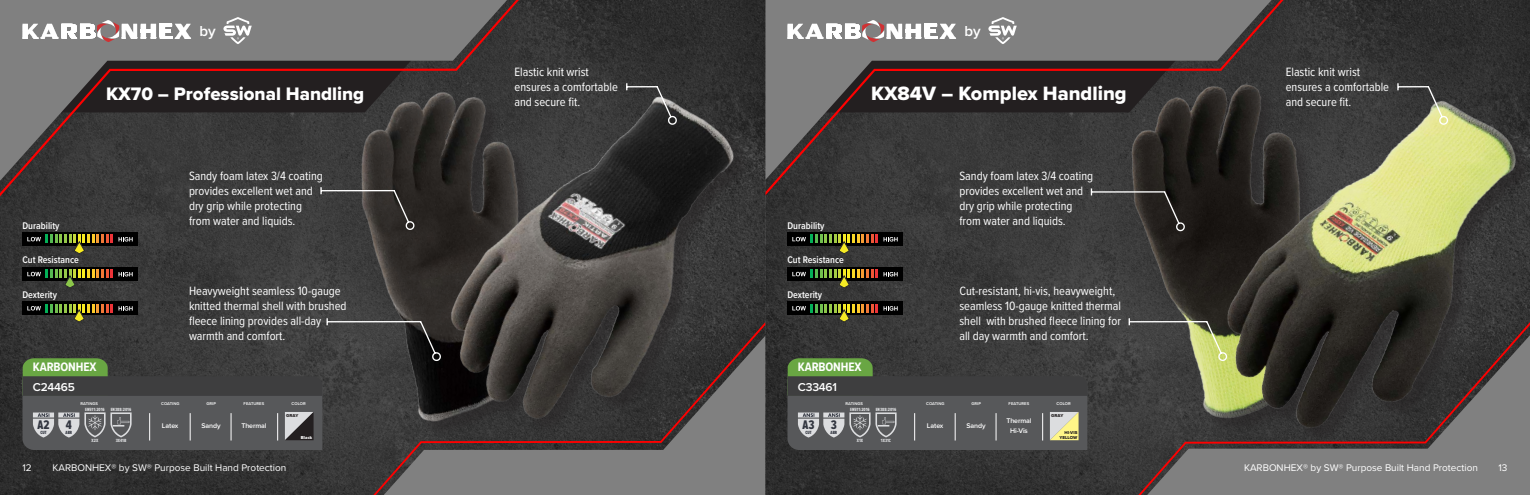
<style>
.page{position:relative;width:1530px;height:495px;background:#fff}
.page>*{position:absolute;margin:0;border:0;box-sizing:border-box;transform-origin:0 0}
.t1{font:20px "Proxima Nova Extrabld";color:#fff}
.t2{font:18.75px "Proxima Nova Extrabld";color:#fff}
.t3{font:600 15px "Proxima Nova";color:#fff}
.t4{font:13px "Proxima Nova Ex Cn Extrabld";color:#323640}
.t5{font:700 12.75px "Proxima Nova Cond";letter-spacing:-.01em;color:#fff}
.t6{font:12.5px/15px "Proxima Nova Cond";color:#fff}
.t7{font:600 11.88px "Proxima Nova";letter-spacing:-.02em;color:#fff}
.t8{font:10px "Proxima Nova";color:#fff}
.t9{font:600 10px "Proxima Nova Cond";color:#fff}
.t10{font:600 7px/10.2px "Proxima Nova";letter-spacing:-.01em;color:#fff;text-align:center}
.t11{font:4.75px "Proxima Nova Ex Cn Extrabld";color:#dcdddf}
.t12{font:4.75px "Proxima Nova Ex Cn Extrabld";color:#323640}
.t13{font:4.5px/4.5px "Proxima Nova Extrabld";letter-spacing:.01em;color:#231f20;text-align:right}
.t14{font:4.5px "Proxima Nova Extrabld";letter-spacing:.01em;color:#fff}
.t15{font:600 4.25px "Proxima Nova";letter-spacing:.01em;color:#fff}
</style>
<div class="page">
<img style="left:0;top:0;width:1530px;height:495px">
<svg style="left:369px;top:445px;width:396px;height:50px;background:#767575"></svg>
<svg style="left:0;top:0;width:528px;height:208px;background:#383838"></svg>
<svg style="left:0;top:0;width:517px;height:193px;background:#524f4f"></svg>
<svg style="left:1133px;top:432px;width:397px;height:63px;background:#787676"></svg>
<svg style="left:799px;top:0;width:494px;height:195px;background:#393838"></svg>
<svg style="left:765px;top:0;width:516px;height:180px;background:#525050"></svg>
<svg style="left:19px;top:17px;width:410px;height:95px;background:#665f5f"></svg>
<svg style="left:784px;top:17px;width:409px;height:95px;background:#655f5f"></svg>
<div style="left:22px;top:232px;width:116px;height:14px;background:#000"></div>
<svg style="left:119px;top:237px;width:14px;height:5px"></svg>
<div style="left:22px;top:267px;width:116px;height:14px;background:#000"></div>
<svg style="left:119px;top:272px;width:14px;height:4px"></svg>
<div style="left:22px;top:301px;width:116px;height:14px;background:#000"></div>
<div style="left:788px;top:232px;width:115px;height:14px;background:#000"></div>
<svg style="left:884px;top:237px;width:14px;height:5px"></svg>
<div style="left:788px;top:267px;width:115px;height:14px;background:#000"></div>
<svg style="left:884px;top:272px;width:14px;height:4px"></svg>
<div style="left:788px;top:301px;width:115px;height:14px;background:#000"></div>
<svg style="left:884px;top:306px;width:14px;height:5px"></svg>
<img style="left:337px;top:74px;width:232px;height:230px">
<img style="left:399px;top:76px;width:400px;height:369px">
<img style="left:1107px;top:66px;width:252px;height:366px">
<img style="left:1177px;top:78px;width:353px;height:373px">
<svg style="left:788px;top:358px;width:299px;height:92px;background:#585c56"></svg>
<svg style="left:626px;top:83px;width:51px;height:42px;background:#484747"></svg>
<svg style="left:1397px;top:83px;width:51px;height:42px;background:#606054"></svg>
<svg style="left:320px;top:187px;width:94px;height:43px;background:#413f3d"></svg>
<svg style="left:1091px;top:188px;width:94px;height:43px;background:#3a3937"></svg>
<svg style="left:1129px;top:318px;width:98px;height:43px;background:#6a6d55"></svg>
<svg style="left:27px;top:234px;width:86px;height:21px"></svg>
<svg style="left:792px;top:234px;width:86px;height:21px"></svg>
<svg style="left:22px;top:304px;width:419px;height:146px;background:#474946"></svg>
<svg style="left:792px;top:304px;width:86px;height:19px"></svg>
<svg style="left:27px;top:269px;width:86px;height:20px"></svg>
<svg style="left:792px;top:269px;width:86px;height:20px"></svg>
<p class="t3" style="left:200px;top:20px;width:18px">by</p>
<p class="t3" style="left:965px;top:20px;width:18px">by</p>
<p class="t9" style="left:22px;top:218px;width:39px">Durability</p>
<p class="t9" style="left:22px;top:253px;width:58px">Cut Resistance</p>
<p class="t9" style="left:22px;top:287px;width:36px">Dexterity</p>
<p class="t6" style="left:515px;top:63px;width:105px">Elastic knit wrist ensures a comfortable and secure fit.</p>
<p class="t6" style="left:1286px;top:63px;width:105px">Elastic knit wrist ensures a comfortable and secure fit.</p>
<p class="t2" style="left:106px;top:79px;width:260px">KX70 – Professional Handling</p>
<p class="t1" style="left:871px;top:79px;width:257px">KX84V – Komplex Handling</p>
<p class="t6" style="left:189px;top:168px;width:135px">Sandy foam latex 3/4 coating provides excellent wet and dry grip while protecting from water and liquids.</p>
<p class="t6" style="left:959px;top:168px;width:135px">Sandy foam latex 3/4 coating provides excellent wet and dry grip while protecting from water and liquids.</p>
<p class="t9" style="left:788px;top:218px;width:39px">Durability</p>
<p class="t9" style="left:788px;top:253px;width:58px">Cut Resistance</p>
<p class="t9" style="left:788px;top:287px;width:36px">Dexterity</p>
<p class="t6" style="left:189px;top:283px;width:159px">Heavyweight seamless 10-gauge knitted thermal shell with brushed fleece lining provides all-day warmth and comfort.</p>
<p class="t6" style="left:959px;top:283px;width:163px">Cut-resistant, hi-vis, heavyweight, seamless 10-gauge knitted thermal shell with brushed fleece lining for all day warmth and comfort.</p>
<p class="t5" style="left:33px;top:358px;width:65px">KARBONHEX</p>
<p class="t15" style="left:81px;top:400px;width:19px">RATINGS</p>
<p class="t11" style="left:85px;top:407px;width:21px">EN511:2016</p>
<p class="t11" style="left:92px;top:438px;width:8px">X2X</p>
<p class="t7" style="left:33px;top:378px;width:43px">C24465</p>
<p class="t15" style="left:161px;top:400px;width:20px">COATING</p>
<p class="t15" style="left:244px;top:400px;width:22px">FEATURES</p>
<p class="t10" style="left:162px;top:421px;width:18px">Latex</p>
<p class="t15" style="left:206px;top:400px;width:11px">GRIP</p>
<p class="t15" style="left:292px;top:400px;width:16px">COLOR</p>
<p class="t11" style="left:111px;top:407px;width:22px">EN388:2016</p>
<p class="t11" style="left:116px;top:438px;width:12px">3X41B</p>
<p class="t13" style="left:286px;top:413px;width:14px">GRAY</p>
<p class="t4" style="left:38px;top:418px;width:13px">A2</p>
<p class="t10" style="left:201px;top:421px;width:21px">Sandy</p>
<p class="t10" style="left:241px;top:421px;width:27px">Thermal</p>
<p class="t12" style="left:40px;top:430px;width:8px">CUT</p>
<p class="t4" style="left:66px;top:418px;width:8px">4</p>
<p class="t12" style="left:66px;top:430px;width:8px">ABR</p>
<p class="t14" style="left:301px;top:435px;width:13px">Black</p>
<p class="t5" style="left:798px;top:358px;width:65px">KARBONHEX</p>
<p class="t15" style="left:846px;top:400px;width:19px">RATINGS</p>
<p class="t11" style="left:850px;top:407px;width:21px">EN511:2016</p>
<p class="t11" style="left:857px;top:438px;width:8px">X1X</p>
<p class="t7" style="left:798px;top:378px;width:40px">C33461</p>
<p class="t11" style="left:876px;top:407px;width:22px">EN388:2016</p>
<p class="t11" style="left:881px;top:438px;width:12px">1X31C</p>
<p class="t4" style="left:803px;top:418px;width:13px">A3</p>
<p class="t12" style="left:805px;top:430px;width:8px">CUT</p>
<p class="t4" style="left:831px;top:418px;width:8px">3</p>
<p class="t12" style="left:831px;top:430px;width:8px">ABR</p>
<p class="t15" style="left:926px;top:400px;width:20px">COATING</p>
<p class="t15" style="left:1009px;top:400px;width:22px">FEATURES</p>
<p class="t10" style="left:927px;top:421px;width:18px">Latex</p>
<p class="t15" style="left:971px;top:400px;width:11px">GRIP</p>
<p class="t15" style="left:1057px;top:400px;width:16px">COLOR</p>
<p class="t10" style="left:966px;top:421px;width:21px">Sandy</p>
<p class="t10" style="left:1006px;top:416px;width:27px">Thermal<br>Hi-Vis</p>
<p class="t13" style="left:1051px;top:413px;width:14px">GRAY</p>
<p class="t13" style="left:1059px;top:431px;width:19px">HI-VIS<br>YELLOW</p>
<p class="t8" style="left:23px;top:460px;width:11px">12</p>
<p class="t8" style="left:52px;top:460px;width:235px">KARBONHEX® by SW® Purpose Built Hand Protection</p>
<p class="t8" style="left:1244px;top:460px;width:235px">KARBONHEX® by SW® Purpose Built Hand Protection</p>
<p class="t8" style="left:1499px;top:460px;width:10px">13</p>
</div>
